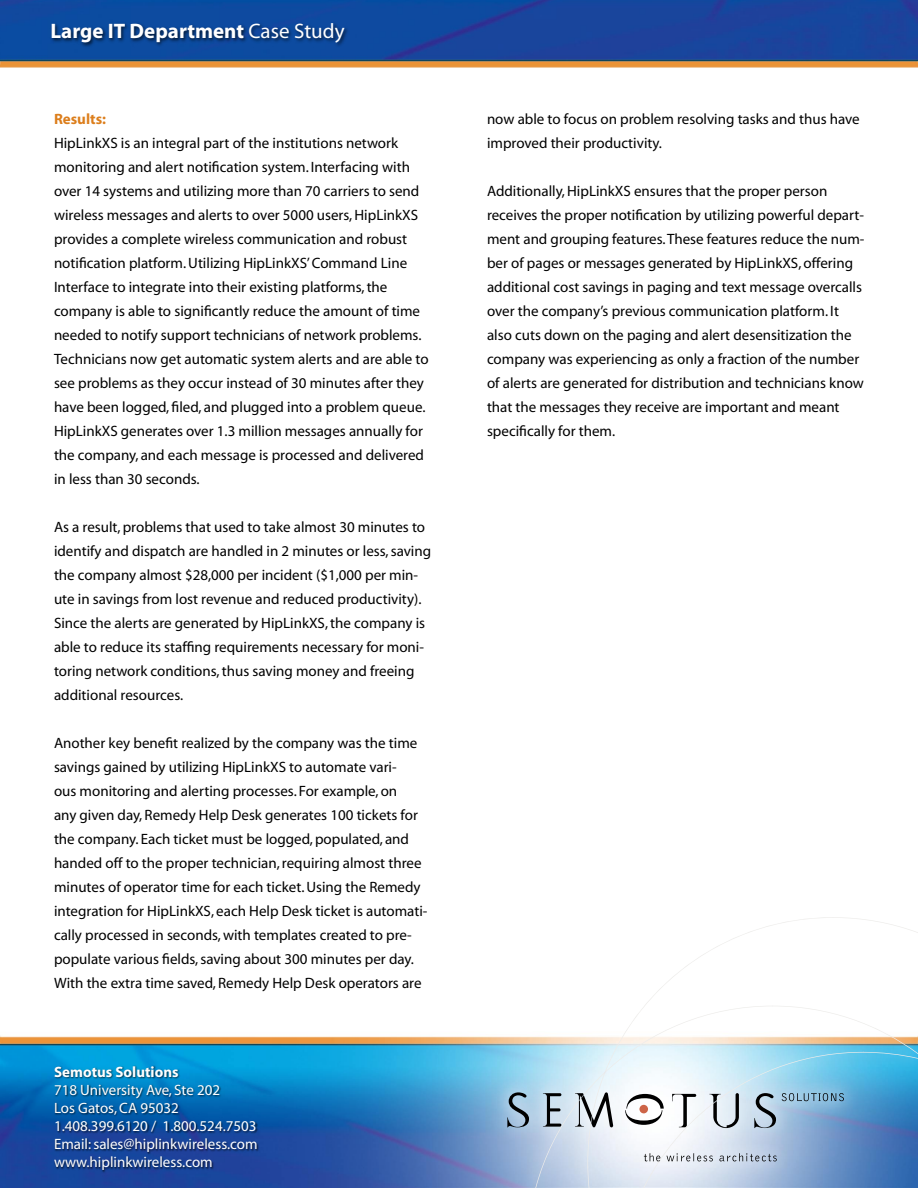
<style>
.page{position:relative;width:918px;height:1188px;background:#fff}
.page>*{position:absolute;margin:0;border:0;box-sizing:border-box;transform-origin:0 0}
.t1{font:700 21px "Myriad";color:#fff}
.t2{font:15px/24px "Myriad";color:#000}
.t3{font:15px/18px "Myriad";color:#fff}
.t4{font:700 15px "Myriad";color:#fff}
.t5{font:700 15px "Myriad";color:#dc7e1c}
.s1{font-weight:400}
</style>
<div class="page">
<img style="left:0;top:0;width:918px;height:68px">
<img style="left:0;top:1036px;width:491px;height:152px">
<div style="left:49px;top:1062px;width:393px;height:117px;background:#000;opacity:.75"></div>
<svg style="left:491px;top:1036px;width:44px;height:152px;background:#94bcda"></svg>
<svg style="left:507px;top:1092px;width:22px;height:35px"></svg>
<svg style="left:644px;top:917px;width:274px;height:89px"></svg>
<svg style="left:535px;top:1006px;width:383px;height:182px"></svg>
<div style="left:43px;top:17px;width:462px;height:39px;background:#000;opacity:.75"></div>
<h1 class="t1" style="left:51px;top:20px;width:296px">Large IT Department <span class="s1">Case Study</span></h1>
<p class="t5" style="left:54px;top:111px;width:54px">Results:</p>
<p class="t2" style="left:54px;top:131px;width:376px">HipLinkXS is an integral part of the institutions network monitoring and alert notification system. Interfacing with over 14 systems and utilizing more than 70 carriers to send wireless messages and alerts to over 5000 users, HipLinkXS provides a complete wireless communication and robust notification platform. Utilizing HipLinkXS’ Command Line Interface to integrate into their existing platforms, the company is able to significantly reduce the amount of time needed to notify support technicians of network problems.<br>Technicians now get automatic system alerts and are able to see problems as they occur instead of 30 minutes after they have been logged, filed, and plugged into a problem queue.<br>HipLinkXS generates over 1.3 million messages annually for the company, and each message is processed and delivered in less than 30 seconds.</p>
<p class="t2" style="left:54px;top:515px;width:379px">As a result, problems that used to take almost 30 minutes to identify and dispatch are handled in 2 minutes or less, saving the company almost $28,000 per incident ($1,000 per min&shy;ute in savings from lost revenue and reduced productivity).<br>Since the alerts are generated by HipLinkXS, the company is able to reduce its staffing requirements necessary for moni&shy;toring network conditions, thus saving money and freeing additional resources.</p>
<p class="t2" style="left:54px;top:731px;width:375px">Another key benefit realized by the company was the time savings gained by utilizing HipLinkXS to automate vari-<br>ous monitoring and alerting processes. For example, on<br>any given day, Remedy Help Desk generates 100 tickets for the company. Each ticket must be logged, populated, and handed off to the proper technician, requiring almost three minutes of operator time for each ticket. Using the Remedy integration for HipLinkXS, each Help Desk ticket is automati&shy;cally processed in seconds, with templates created to pre&shy;populate various fields, saving about 300 minutes per day.<br>With the extra time saved, Remedy Help Desk operators are</p>
<p class="t4" style="left:54px;top:1064px;width:126px">Semotus Solutions</p>
<p class="t3" style="left:54px;top:1081px;width:205px">718 University Ave, Ste 202<br>Los Gatos, CA 95032<br>1.408.399.6120 / 1.800.524.7503<br>Email: sales@hiplinkwireless.com www.hiplinkwireless.com</p>
<p class="t2" style="left:487px;top:107px;width:374px">now able to focus on problem resolving tasks and thus have improved their productivity.</p>
<p class="t2" style="left:487px;top:179px;width:379px">Additionally, HipLinkXS ensures that the proper person receives the proper notification by utilizing powerful depart&shy;ment and grouping features. These features reduce the num&shy;ber of pages or messages generated by HipLinkXS, offering additional cost savings in paging and text message overcalls over the company’s previous communication platform. It also cuts down on the paging and alert desensitization the company was experiencing as only a fraction of the number of alerts are generated for distribution and technicians know that the messages they receive are important and meant specifically for them.</p>
</div>
